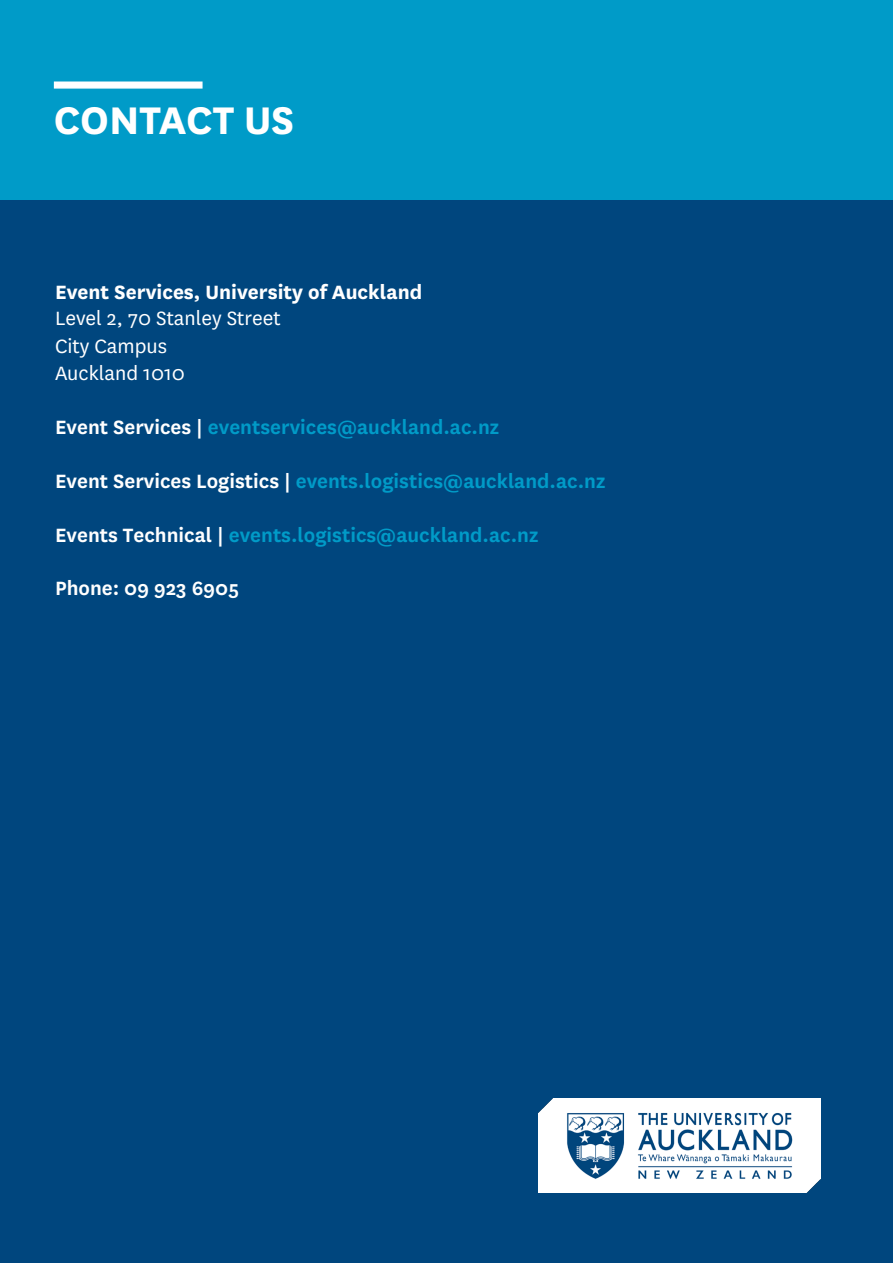
<style>
.page{position:relative;width:893px;height:1263px;background:#fff}
.page>*{position:absolute;margin:0;border:0;box-sizing:border-box;transform-origin:0 0}
.t1{font:700 45px "National";color:#fff}
.t2{font:600 22.5px "National";color:#009bc8}
.t3{font:22.5px/27px "National";color:#fff}
.t4{font:600 22.5px "National";color:#fff}
.s1{font-weight:700}
.s2{color:#fff}
</style>
<div class="page">
<div style="left:0;top:195px;width:893px;height:1067px;background:#00467e"></div>
<div style="left:0;top:0;width:893px;height:200px;background:#009bc8"></div>
<svg style="left:54px;top:81px;width:149px;height:8px"></svg>
<img style="left:539px;top:1099px;width:282px;height:93px">
<p class="t1" style="left:54px;top:89px;width:242px">CONTACT US</p>
<p class="t3" style="left:55px;top:277px;width:369px"><span class="s1">Event Services, University of Auckland<br></span>Level 2, 70 Stanley Street<br>City Campus<br>Auckland 1010</p>
<p class="t2" style="left:55px;top:411px;width:446px"><span class="s2">Event Services |</span> eventservices@auckland.ac.nz</p>
<p class="t2" style="left:55px;top:465px;width:552px"><span class="s2">Event Services Logistics |</span> events.logistics@auckland.ac.nz</p>
<p class="t2" style="left:55px;top:519px;width:485px"><span class="s2">Events Technical |</span> events.logistics@auckland.ac.nz</p>
<p class="t4" style="left:55px;top:572px;width:186px">Phone: 09 923 6905</p>
</div>
